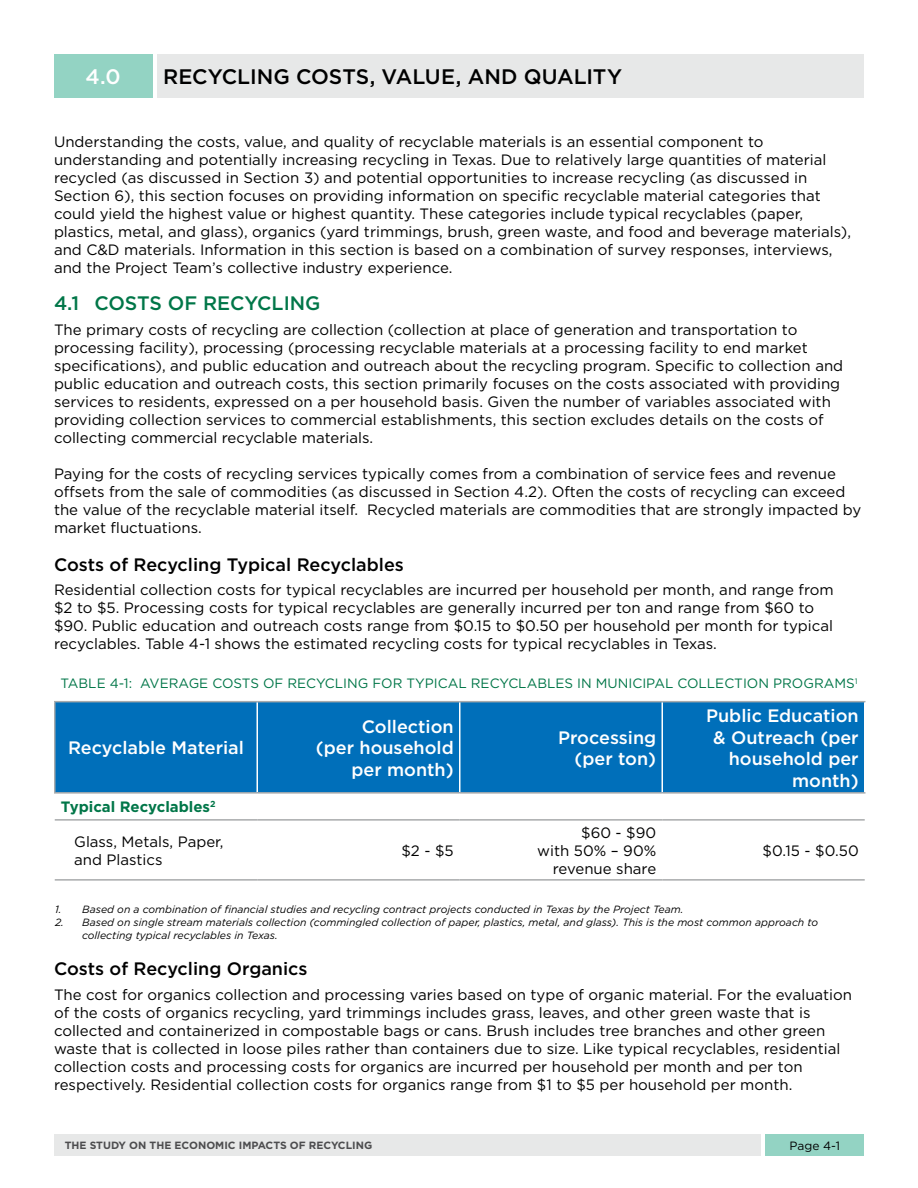
<style>
.page{position:relative;width:918px;height:1188px;background:#fff}
.page>*{position:absolute;margin:0;border:0;box-sizing:border-box;transform-origin:0 0}
.t1{font:500 21px "Gotham";color:#000}
.t2{font:500 21px "Gotham";color:#fff}
.t3{font:500 19.5px "Gotham";color:#007648}
.t4{font:500 18px/21.6px "Gotham";color:#fff;text-align:right}
.t5{font:500 18px "Gotham";color:#000}
.t6{font:15px/18px "Gotham";color:#000}
.t7{font:700 15px "Gotham";color:#007648}
.t8{font:13.5px "Gotham";color:#007648}
.t9{font:12px "Gotham";color:#000}
.t10{font:italic 10.5px/12.6px "Gotham";color:#000}
.t11{font:700 10.5px "Gotham";color:#4d4d4f}
</style>
<div class="page">
<div style="left:766px;top:1134px;width:98px;height:22px;background:#93d3c3"></div>
<div style="left:54px;top:1134px;width:707px;height:22px;background:#e7e8e8"></div>
<div style="left:157px;top:54px;width:707px;height:44px;background:#e7e8e8"></div>
<div style="left:54px;top:54px;width:98px;height:44px;background:#93d3c3"></div>
<div style="left:56px;top:702px;width:808px;height:90px;background:#006fba"></div>
<hr style="left:54px;top:701px;width:203px;height:1px;background:#a9abac">
<hr style="left:54px;top:702px;width:2px;height:90px;background:#a9abac">
<hr style="left:257px;top:701px;width:203px;height:1px;background:#a9abac">
<hr style="left:460px;top:701px;width:202px;height:1px;background:#a9abac">
<hr style="left:662px;top:701px;width:204px;height:1px;background:#a9abac">
<hr style="left:54px;top:792px;width:203px;height:2px;background:#a9abac">
<hr style="left:257px;top:792px;width:203px;height:2px;background:#a9abac">
<hr style="left:460px;top:792px;width:202px;height:2px;background:#a9abac">
<hr style="left:662px;top:792px;width:204px;height:2px;background:#a9abac">
<hr style="left:55px;top:879px;width:202px;height:2px;background:#a9abac">
<hr style="left:257px;top:879px;width:203px;height:2px;background:#a9abac">
<hr style="left:460px;top:879px;width:202px;height:2px;background:#a9abac">
<hr style="left:662px;top:879px;width:203px;height:2px;background:#a9abac">
<hr style="left:256px;top:702px;width:2px;height:90px;background:#fff">
<hr style="left:459px;top:702px;width:1px;height:90px;background:#fff">
<hr style="left:662px;top:702px;width:1px;height:90px;background:#fff">
<hr style="left:55px;top:819px;width:202px;height:2px;background:#a9abac">
<hr style="left:257px;top:819px;width:203px;height:2px;background:#a9abac">
<hr style="left:460px;top:819px;width:202px;height:2px;background:#a9abac">
<hr style="left:662px;top:819px;width:203px;height:2px;background:#a9abac">
<h1 class="t2" style="left:85px;top:63px;width:37px">4.0</h1>
<h1 class="t1" style="left:163px;top:63px;width:461px">RECYCLING COSTS, VALUE, AND QUALITY</h1>
<p class="t6" style="left:54px;top:132px;width:799px">Understanding the costs, value, and quality of recyclable materials is an essential component to understanding and potentially increasing recycling in Texas. Due to relatively large quantities of material recycled (as discussed in Section 3) and potential opportunities to increase recycling (as discussed in Section 6), this section focuses on providing information on specific recyclable material categories that could yield the highest value or highest quantity. These categories include typical recyclables (paper, plastics, metal, and glass), organics (yard trimmings, brush, green waste, and food and beverage materials), and C&amp;D materials. Information in this section is based on a combination of survey responses, interviews, and the Project Team’s collective industry experience.</p>
<h2 class="t3" style="left:54px;top:291px;width:268px">4.1 COSTS OF RECYCLING</h2>
<p class="t6" style="left:54px;top:321px;width:791px">The primary costs of recycling are collection (collection at place of generation and transportation to processing facility), processing (processing recyclable materials at a processing facility to end market specifications), and public education and outreach about the recycling program. Specific to collection and public education and outreach costs, this section primarily focuses on the costs associated with providing services to residents, expressed on a per household basis. Given the number of variables associated with providing collection services to commercial establishments, this section excludes details on the costs of collecting commercial recyclable materials.</p>
<p class="t6" style="left:54px;top:465px;width:809px">Paying for the costs of recycling services typically comes from a combination of service fees and revenue offsets from the sale of commodities (as discussed in Section 4.2). Often the costs of recycling can exceed the value of the recyclable material itself. Recycled materials are commodities that are strongly impacted by market fluctuations.</p>
<p class="t5" style="left:54px;top:553px;width:351px">Costs of Recycling Typical Recyclables</p>
<p class="t6" style="left:54px;top:581px;width:781px">Residential collection costs for typical recyclables are incurred per household per month, and range from $2 to $5. Processing costs for typical recyclables are generally incurred per ton and range from $60 to $90. Public education and outreach costs range from $0.15 to $0.50 per household per month for typical recyclables. Table 4-1 shows the estimated recycling costs for typical recyclables in Texas.</p>
<p class="t8" style="left:60px;top:675px;width:799px">TABLE 4-1: AVERAGE COSTS OF RECYCLING FOR TYPICAL RECYCLABLES IN MUNICIPAL COLLECTION PROGRAMS<sup>1</sup></p>
<p class="t4" style="left:68px;top:737px;width:177px">Recyclable Material</p>
<p class="t4" style="left:316px;top:715px;width:139px">Collection<br>(per household per month)</p>
<p class="t4" style="left:558px;top:726px;width:100px">Processing (per ton)</p>
<p class="t7" style="left:61px;top:797px;width:156px">Typical Recyclables<sup>2</sup></p>
<p class="t6" style="left:74px;top:832px;width:151px">Glass, Metals, Paper, and Plastics</p>
<p class="t6" style="left:401px;top:841px;width:54px">$2 - $5</p>
<p class="t6" style="left:537px;top:823px;width:120px;text-align:right">$60 - $90<br>with 50% – 90% revenue share</p>
<p class="t4" style="left:706px;top:705px;width:154px">Public Education &amp; Outreach (per household per month)</p>
<p class="t6" style="left:763px;top:841px;width:98px">$0.15 - $0.50</p>
<p class="t10" style="left:55px;top:903px;width:630px">1. Based on a combination of financial studies and recycling contract projects conducted in Texas by the Project Team.</p>
<p class="t10" style="left:82px;top:916px;width:738px;text-indent:-27px">2. Based on single stream materials collection (commingled collection of paper, plastics, metal, and glass). This is the most common approach to collecting typical recyclables in Texas.</p>
<p class="t5" style="left:54px;top:957px;width:255px">Costs of Recycling Organics</p>
<p class="t6" style="left:54px;top:985px;width:800px">The cost for organics collection and processing varies based on type of organic material. For the evaluation of the costs of organics recycling, yard trimmings includes grass, leaves, and other green waste that is collected and containerized in compostable bags or cans. Brush includes tree branches and other green waste that is collected in loose piles rather than containers due to size. Like typical recyclables, residential collection costs and processing costs for organics are incurred per household per month and per ton respectively. Residential collection costs for organics range from $1 to $5 per household per month.</p>
<p class="t11" style="left:65px;top:1139px;width:309px">THE STUDY ON THE ECONOMIC IMPACTS OF RECYCLING</p>
<p class="t9" style="left:790px;top:1138px;width:52px">Page 4-1</p>
</div>
